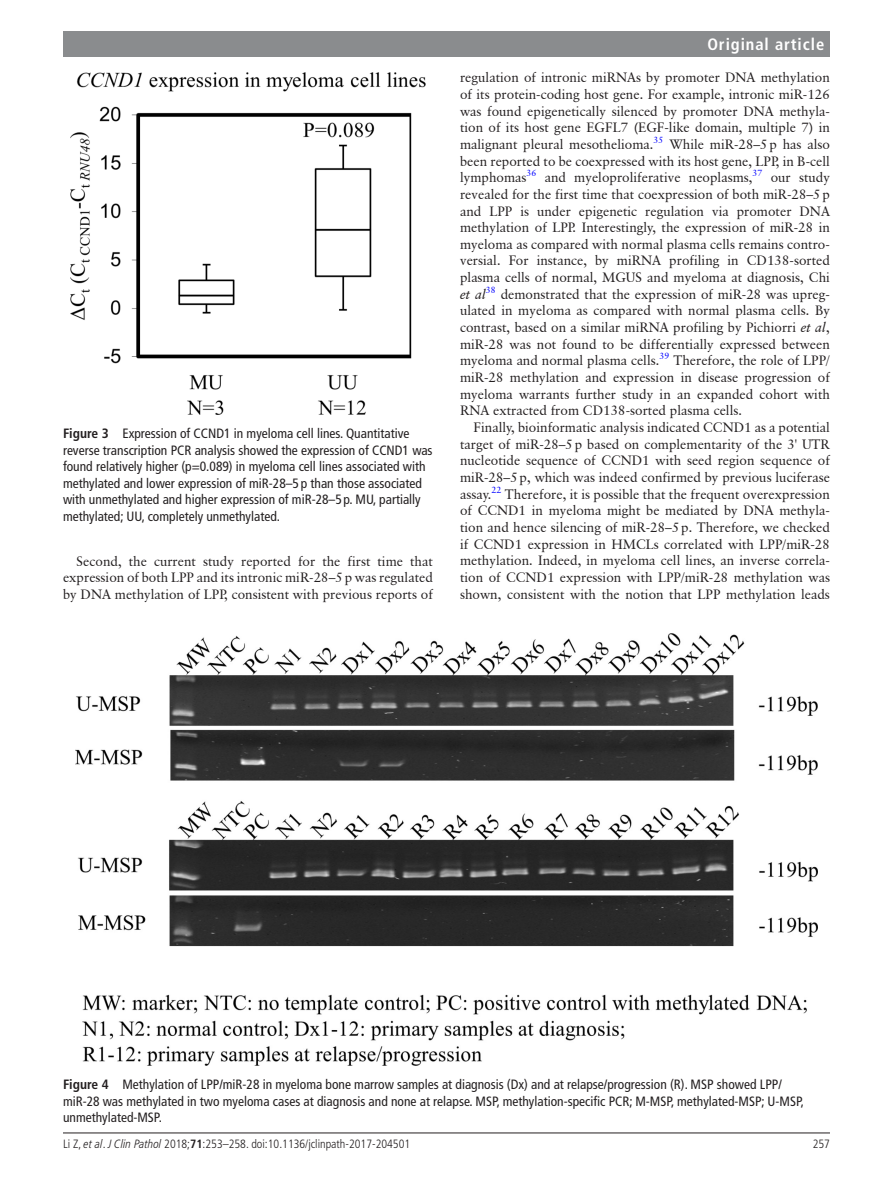
<style>
.page{position:relative;width:893px;height:1191px;background:#fff}
.page>*{position:absolute;margin:0;border:0;box-sizing:border-box;transform-origin:0 0}
.t1{font:700 condensed 16.5px "Frutiger LT Pro";letter-spacing:.055em;color:#fff}
.t2{font:13.5px/16.6px "Classical Garamond BT";color:#231f20;text-align:justify}
.t3{font:condensed 13.5px/16.5px "Frutiger LT Pro";color:#231f20}
.t4{font:300 condensed 12px "Frutiger LT Pro";color:#231f20}
.t5{font:9px "Classical Garamond BT";color:#00f}
.s1{font-weight:700}
.s2{font-style:italic}
</style>
<div class="page">
<hr style="left:63px;top:1132px;width:767px;height:1px;background:#231f20">
<div style="left:63px;top:31px;width:767px;height:25px;background:#8a8c8e"></div>
<img style="left:71px;top:72px;width:354px;height:342px">
<img style="left:75px;top:633px;width:743px;height:432px">
<p class="t3" style="left:63px;top:425px;width:371px"><span class="s1">Figure 3</span> Expression of CCND1 in myeloma cell lines. Quantitative reverse transcription PCR analysis showed the expression of CCND1 was found relatively higher (p=0.089) in myeloma cell lines associated with methylated and lower expression of miR-28–5 p than those associated with unmethylated and higher expression of miR-28–5 p. MU, partially methylated; UU, completely unmethylated.</p>
<p class="t2" style="left:63px;top:552px;width:371px;text-indent:14px">Second, the current study reported for the first time that expression of both LPP and its intronic miR-28–5p was regulated by DNA methylation of LPP, consistent with previous reports of</p>
<p class="t1" style="left:707px;top:34px;width:118px">Original article</p>
<p class="t2" style="left:460px;top:69px;width:371px">regulation of intronic miRNAs by promoter DNA methylation of its protein-coding host gene. For example, intronic miR-126 was found epigenetically silenced by promoter DNA methyla&shy;tion of its host gene EGFL7 (EGF-like domain, multiple 7) in malignant pleural mesothelioma.<sup>35</sup> While miR-28–5p has also been reported to be coexpressed with its host gene, LPP, in B-cell lymphomas<sup>36</sup></p>
<p class="t2" style="left:545px;top:169px;width:209px">and myeloproliferative neoplasms,</p>
<p class="t5" style="left:753px;top:167px;width:11px">37</p>
<p class="t2" style="left:460px;top:169px;width:371px;text-indent:311px">our study revealed for the first time that coexpression of both miR-28–5p and LPP is under epigenetic regulation via promoter DNA methylation of LPP. Interestingly, the expression of miR-28 in myeloma as compared with normal plasma cells remains contro&shy;versial. For instance, by miRNA profiling in CD138-sorted plasma cells of normal, MGUS and myeloma at diagnosis, Chi <span class="s2">et al</span><sup>38</sup> demonstrated that the expression of miR-28 was upreg&shy;ulated in myeloma as compared with normal plasma cells. By contrast, based on a similar miRNA profiling by Pichiorri <span class="s2">et al</span>, miR-28 was not found to be differentially expressed between myeloma and normal plasma cells.<sup>39</sup> Therefore, the role of LPP/ miR-28 methylation and expression in disease progression of myeloma warrants further study in an expanded cohort with RNA extracted from CD138-sorted plasma cells.</p>
<p class="t2" style="left:460px;top:419px;width:371px;text-indent:14px">Finally, bioinformatic analysis indicated CCND1 as a potential target of miR-28–5p based on complementarity of the 3' UTR nucleotide sequence of CCND1 with seed region sequence of miR-28–5p, which was indeed confirmed by previous luciferase assay.<sup>22</sup> Therefore, it is possible that the frequent overexpression of CCND1 in myeloma might be mediated by DNA methyla&shy;tion and hence silencing of miR-28–5p. Therefore, we checked if CCND1 expression in HMCLs correlated with LPP/miR-28 methylation. Indeed, in myeloma cell lines, an inverse correla&shy;tion of CCND1 expression with LPP/miR-28 methylation was shown, consistent with the notion that LPP methylation leads</p>
<p class="t3" style="left:63px;top:1076px;width:743px"><span class="s1">Figure 4</span> Methylation of LPP/miR-28 in myeloma bone marrow samples at diagnosis (Dx) and at relapse/progression (R). MSP showed LPP/ miR-28 was methylated in two myeloma cases at diagnosis and none at relapse. MSP, methylation-specific PCR; M-MSP, methylated-MSP; U-MSP, unmethylated-MSP.</p>
<p class="t4" style="left:63px;top:1136px;width:349px">Li Z, <span class="s2">et al</span>. <span class="s2">J Clin Pathol</span> 2018;<span class="s1">71</span>:253–258. doi:10.1136/jclinpath-2017-204501</p>
<p class="t4" style="left:813px;top:1136px;width:19px">257</p>
</div>
